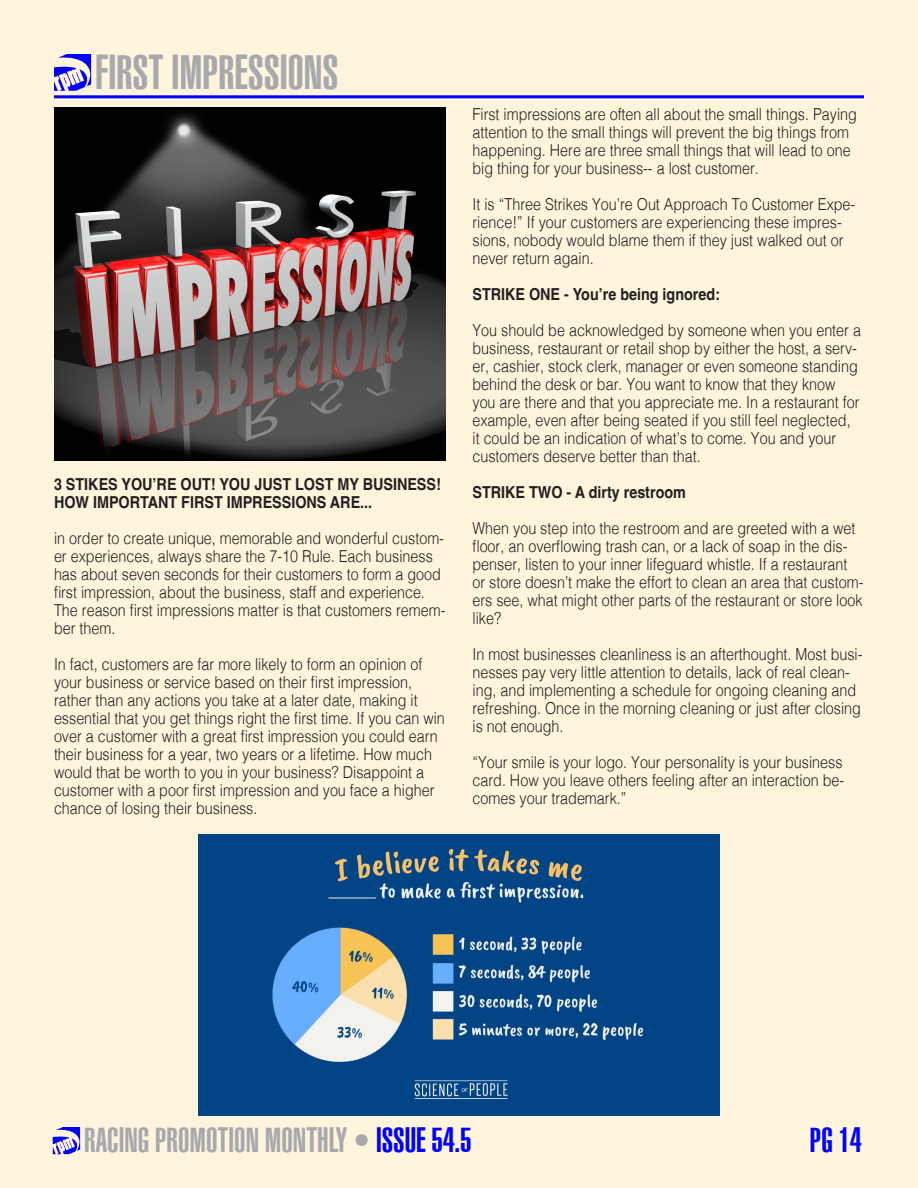
<style>
.page{position:relative;width:918px;height:1188px;background:#fef5dc}
.page>*{position:absolute;margin:0;border:0;box-sizing:border-box;transform-origin:0 0}
.t1{font:900 extra-condensed 48px "Helvetica";color:#a8a9ad}
.t2{font:900 extra-condensed 34.5px "Helvetica";color:#a8a9ad}
.t3{font:900 extra-condensed 34.5px "Helvetica";color:#00f}
.body_text_12pt_leading{font:300 16.5px/18px "Helvetica";color:#231f20;scale:.87 1}
.body_text_12pt_leading-2{font:700 16.5px/18px "Helvetica";color:#231f20;scale:.87 1}
.s1{font-weight:700}
.s2{color:#00f}
</style>
<div class="page">
<svg style="left:53px;top:1127px;width:27px;height:27px"></svg>
<svg style="left:54px;top:54px;width:37px;height:37px"></svg>
<hr style="left:54px;top:95px;width:810px;height:3px;background:#00f">
<img style="left:54px;top:108px;width:392px;height:352px">
<img style="left:199px;top:834px;width:520px;height:282px">
<p class="t1" style="left:95px;top:50px;width:245px">FIRST IMPRESSIONS</p>
<p class="body_text_12pt_leading-2" style="left:54px;top:475px;width:446px">3 STIKES YOU’RE OUT! YOU JUST LOST MY BUSINESS!<br>HOW IMPORTANT FIRST IMPRESSIONS ARE...</p>
<p class="body_text_12pt_leading" style="left:54px;top:528px;width:452px">in order to create unique, memorable and wonderful custom&shy;er experiences, always share the 7-10 Rule. Each business has about seven seconds for their customers to form a good first impression, about the business, staff and experience.<br>The reason first impressions matter is that customers remem&shy;ber them.</p>
<p class="body_text_12pt_leading" style="left:54px;top:654px;width:451px">In fact, customers are far more likely to form an opinion of your business or service based on their first impression, rather than any actions you take at a later date, making it essential that you get things right the first time. If you can win over a customer with a great first impression you could earn their business for a year, two years or a lifetime. How much would that be worth to you in your business? Disappoint a customer with a poor first impression and you face a higher chance of losing their business.</p>
<p class="body_text_12pt_leading" style="left:472px;top:104px;width:443px">First impressions are often all about the small things. Paying attention to the small things will prevent the big things from happening. Here are three small things that will lead to one big thing for your business-- a lost customer.</p>
<p class="body_text_12pt_leading" style="left:472px;top:194px;width:442px">It is “Three Strikes You’re Out Approach To Customer Expe&shy;rience!” If your customers are experiencing these impres&shy;sions, nobody would blame them if they just walked out or never return again.</p>
<p class="body_text_12pt_leading" style="left:472px;top:275px;width:448px;line-height:36px"><span class="s1">STRIKE ONE - You’re being ignored:<br></span>You should be acknowledged by someone when you enter a</p>
<p class="body_text_12pt_leading" style="left:472px;top:338px;width:446px">business, restaurant or retail shop by either the host, a serv&shy;er, cashier, stock clerk, manager or even someone standing behind the desk or bar. You want to know that they know you are there and that you appreciate me. In a restaurant for example, even after being seated if you still feel neglected, it could be an indication of what’s to come. You and your customers deserve better than that.</p>
<p class="body_text_12pt_leading" style="left:472px;top:473px;width:442px;line-height:36px"><span class="s1">STRIKE TWO - A dirty restroom<br></span>When you step into the restroom and are greeted with a wet</p>
<p class="body_text_12pt_leading" style="left:472px;top:536px;width:451px">floor, an overflowing trash can, or a lack of soap in the dis&shy;penser, listen to your inner lifeguard whistle. If a restaurant or store doesn’t make the effort to clean an area that custom&shy;ers see, what might other parts of the restaurant or store look like?</p>
<p class="body_text_12pt_leading" style="left:472px;top:644px;width:450px">In most businesses cleanliness is an afterthought. Most busi&shy;nesses pay very little attention to details, lack of real clean&shy;ing, and implementing a schedule for ongoing cleaning and refreshing. Once in the morning cleaning or just after closing is not enough.</p>
<p class="body_text_12pt_leading" style="left:472px;top:752px;width:429px;text-align:justify">“Your smile is your logo. Your personality is your business card. How you leave others feeling after an interaction be&shy;comes your trademark.”</p>
<h2 class="t2" style="left:84px;top:1124px;width:389px">RACING PROMOTION MONTHLY • <span class="s2">ISSUE 54.5</span></h2>
<h2 class="t3" style="left:810px;top:1124px;width:53px">PG 14</h2>
</div>
